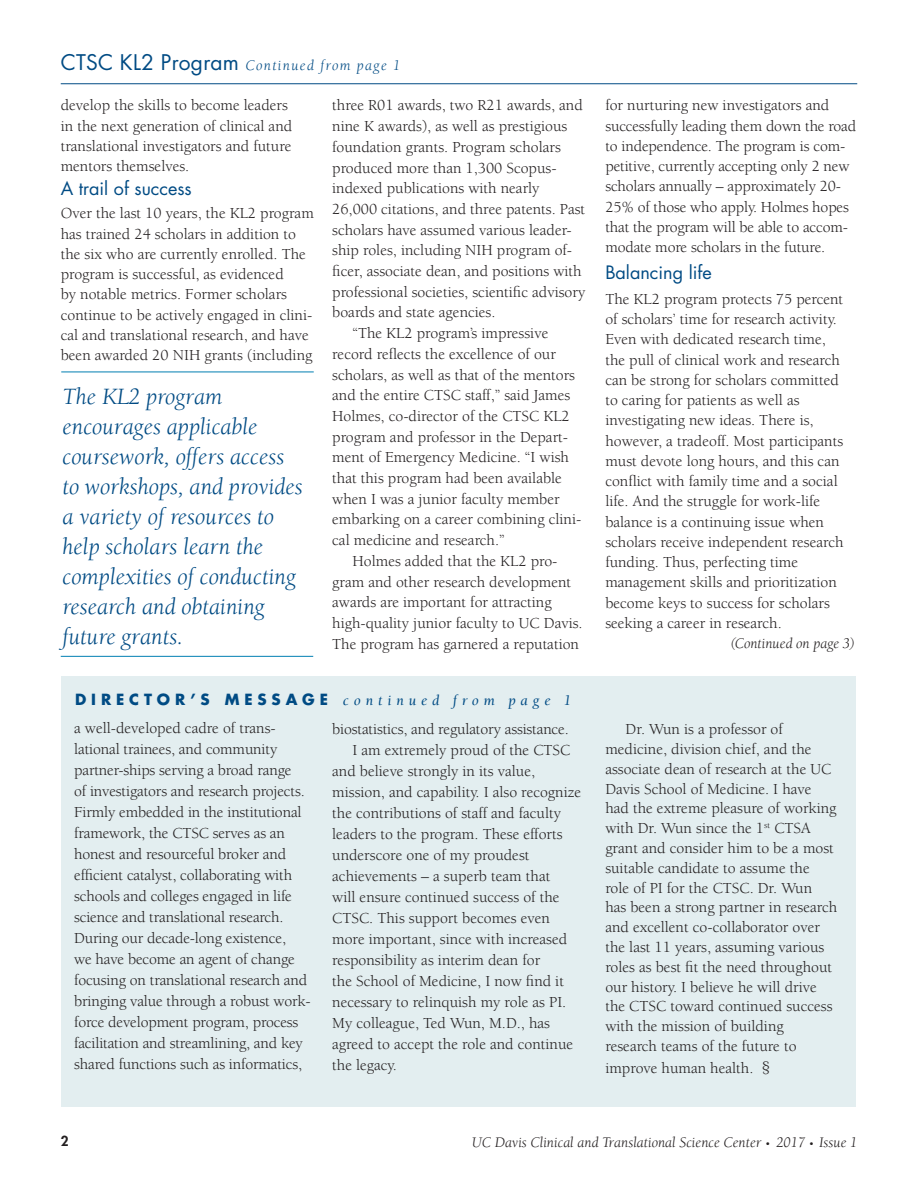
<style>
.page{position:relative;width:918px;height:1188px;background:#fff}
.page>*{position:absolute;margin:0;border:0;box-sizing:border-box;transform-origin:0 0}
.pull_quote{font:italic 24px/30px "Berkeley";color:#004b84}
.Story_subhead{font:18px "Futura";color:#004b84}
.body_subhead{font:18px "Futura";color:#004b84}
.Body_Text_Indent{font:15.75px/21px "Berkeley";color:#231f20}
.Body_Text_No_Indent{font:15.75px/20.2px "Berkeley";color:#231f20}
.Photo_Caption{font:italic 15px "Berkeley";color:#231f20}
.Kicker_Head{font:italic 15px "Berkeley";letter-spacing:.325em;color:#004b84}
.continued{font:italic 15px "Berkeley";letter-spacing:.09em;color:#004b84}
.Photo_Caption-2{font:800 13.5px "Futura";color:#231f20}
.s1{font-family:"Futura";font-style:normal;font-size:21px}
.s2{font-family:"Futura";font-weight:700;font-style:normal}
.s3{font-size:18px}
.s4{font-size:10.5px}
</style>
<div class="page">
<hr style="left:61px;top:83px;width:796px;height:1px;background:#004b84">
<div style="left:61px;top:677px;width:794px;height:430px;background:#e3eef0"></div>
<hr style="left:61px;top:372px;width:253px;height:1px;background:#007fb2">
<hr style="left:61px;top:656px;width:252px;height:1px;background:#007fb2">
<p class="continued" style="left:61px;top:58px;width:341px"><span class="s1">CTSC KL2 Program</span> Continued from page 1</p>
<p class="Body_Text_Indent" style="left:61px;top:96px;width:233px;line-height:20.2px">develop the skills to become leaders in the next generation of clinical and translational investigators and future mentors themselves.</p>
<p class="Story_subhead" style="left:61px;top:176px;width:133px">A trail of success</p>
<p class="Body_Text_No_Indent" style="left:61px;top:204px;width:255px">Over the last 10 years, the KL2 program has trained 24 scholars in addition to the six who are currently enrolled. The program is successful, as evidenced<br>by notable metrics. Former scholars continue to be actively engaged in clini&shy;cal and translational research, and have been awarded 20 NIH grants (including</p>
<p class="pull_quote" style="left:62px;top:382px;width:242px">The KL2 program encourages applicable coursework, offers access to workshops, and provides a variety of resources to help scholars learn the complexities of conducting research and obtaining future grants.</p>
<p class="Body_Text_No_Indent" style="left:332px;top:95px;width:255px;line-height:20.7px">three R01 awards, two R21 awards, and nine K awards), as well as prestigious foundation grants. Program scholars produced more than 1,300 Scopus&shy;indexed publications with nearly 26,000 citations, and three patents. Past scholars have assumed various leader&shy;ship roles, including NIH program of&shy;ficer, associate dean, and positions with professional societies, scientific advisory boards and state agencies.</p>
<p class="Body_Text_Indent" style="left:332px;top:323px;width:251px;text-indent:20px">“The KL2 program’s impressive record reflects the excellence of our scholars, as well as that of the mentors and the entire CTSC staff,” said James Holmes, co-director of the CTSC KL2 program and professor in the Depart&shy;ment of Emergency Medicine. “I wish that this program had been available when I was a junior faculty member embarking on a career combining clini&shy;cal medicine and research.”</p>
<p class="Body_Text_Indent" style="left:332px;top:551px;width:252px;text-indent:20px">Holmes added that the KL2 pro&shy;gram and other research development awards are important for attracting high-quality junior faculty to UC Davis.<br>The program has garnered a reputation</p>
<p class="Kicker_Head" style="left:75px;top:692px;width:498px"><span class="s2">DIRECTOR’S MESSAGE</span> continued from page 1</p>
<p class="Body_Text_Indent" style="left:74px;top:718px;width:238px">a well-developed cadre of trans&shy;lational trainees, and community partner-ships serving a broad range<br>of investigators and research projects.<br>Firmly embedded in the institutional framework, the CTSC serves as an honest and resourceful broker and efficient catalyst, collaborating with schools and colleges engaged in life science and translational research.<br>During our decade-long existence,<br>we have become an agent of change focusing on translational research and bringing value through a robust work&shy;force development program, process facilitation and streamlining, and key shared functions such as informatics,</p>
<p class="Body_Text_Indent" style="left:332px;top:719px;width:238px">biostatistics, and regulatory assistance.</p>
<p class="Body_Text_Indent" style="left:332px;top:740px;width:250px;text-indent:20px">I am extremely proud of the CTSC and believe strongly in its value, mission, and capability. I also recognize the contributions of staff and faculty leaders to the program. These efforts underscore one of my proudest achievements – a superb team that<br>will ensure continued success of the CTSC. This support becomes even more important, since with increased responsibility as interim dean for<br>the School of Medicine, I now find it necessary to relinquish my role as PI.<br>My colleague, Ted Wun, M.D., has agreed to accept the role and continue the legacy.</p>
<p class="Body_Text_Indent" style="left:605px;top:96px;width:252px;line-height:20.2px">for nurturing new investigators and successfully leading them down the road to independence. The program is com&shy;petitive, currently accepting only 2 new scholars annually – approximately 20- 25% of those who apply. Holmes hopes that the program will be able to accom&shy;modate more scholars in the future.</p>
<p class="body_subhead" style="left:605px;top:260px;width:108px">Balancing life</p>
<p class="Body_Text_No_Indent" style="left:605px;top:289px;width:240px">The KL2 program protects 75 percent of scholars’ time for research activity.<br>Even with dedicated research time, the pull of clinical work and research can be strong for scholars committed to caring for patients as well as investigating new ideas. There is, however, a tradeoff. Most participants must devote long hours, and this can conflict with family time and a social life. And the struggle for work-life balance is a continuing issue when scholars receive independent research funding. Thus, perfecting time management skills and prioritization become keys to success for scholars seeking a career in research.</p>
<p class="Photo_Caption" style="left:730px;top:636px;width:126px">(Continued on page 3)</p>
<p class="Body_Text_Indent" style="left:605px;top:720px;width:233px;line-height:19.8px;text-indent:20px">Dr. Wun is a professor of medicine, division chief, and the associate dean of research at the UC<br>Davis School of Medicine. I have had the extreme pleasure of working with Dr. Wun since the 1<sup>st</sup> CTSA grant and consider him to be a most suitable candidate to assume the role of PI for the CTSC. Dr. Wun<br>has been a strong partner in research and excellent co-collaborator over the last 11 years, assuming various roles as best fit the need throughout our history. I believe he will drive the CTSC toward continued success with the mission of building research teams of the future to</p>
<p class="Body_Text_Indent" style="left:605px;top:1058px;width:167px">improve human health. <span class="s3">§</span></p>
<p class="Photo_Caption-2" style="left:61px;top:1132px;width:9px">2</p>
<p class="Photo_Caption" style="left:472px;top:1134px;width:387px">UC Davis Clinical and Translational Science Center <span class="s4">•</span> 2017 <span class="s4">•</span> Issue 1</p>
</div>
